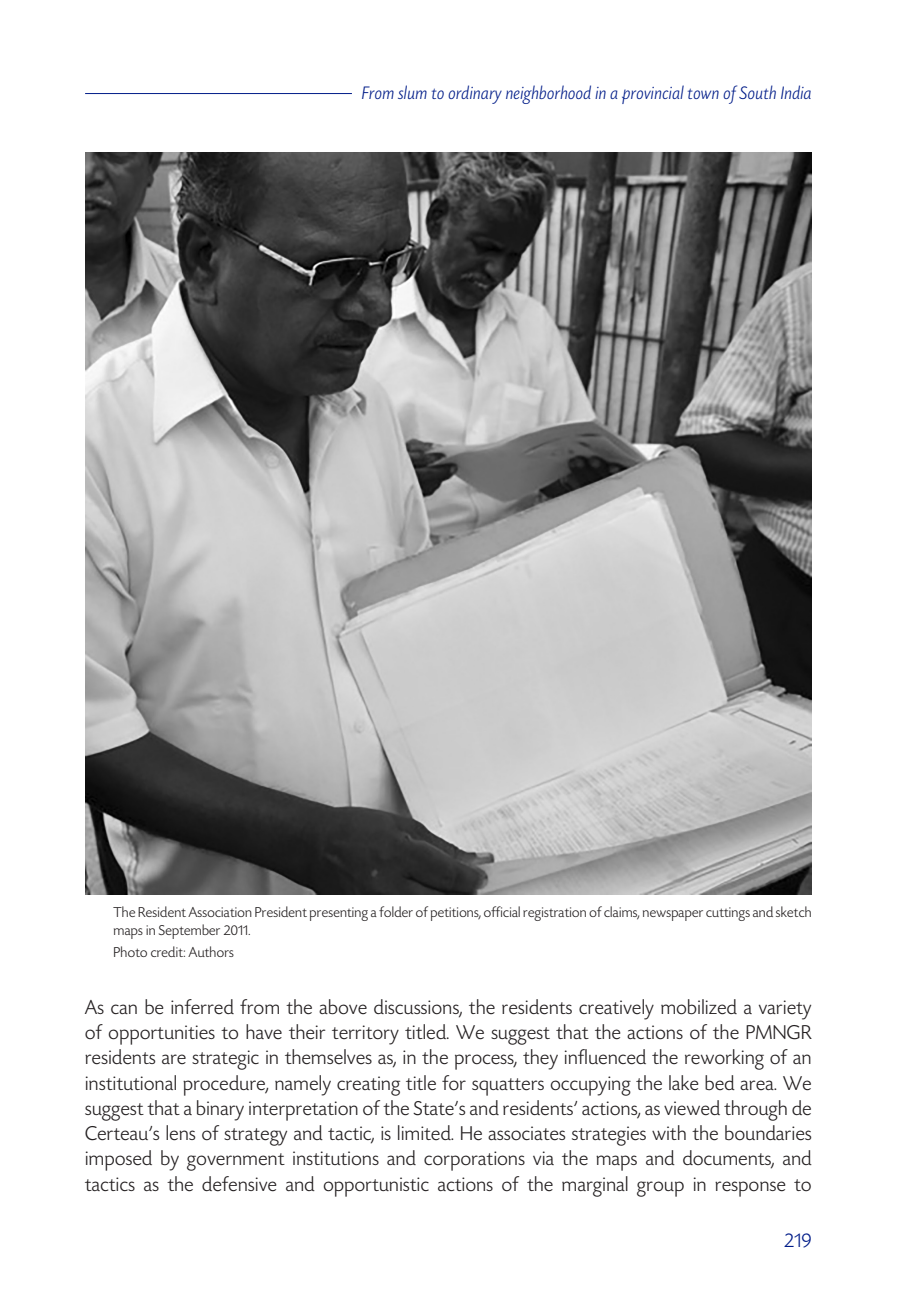
<style>
.page{position:relative;width:908px;height:1304px;background:#fff}
.page>*{position:absolute;margin:0;border:0;box-sizing:border-box;transform-origin:0 0}
.Tx_courant{font:300 21px/25.2px "Today SH";letter-spacing:.025em;color:#231f20;text-align:justify}
.t1{font:300 21px "Today SH";color:#001c88}
.t2{font:italic 300 19px "Today SH";letter-spacing:.03em;color:#001c88}
.Légende{font:300 15px/17.2px "Today SH";letter-spacing:.02em;color:#231f20}
</style>
<div class="page">
<hr style="left:85px;top:93px;width:726px;height:1px;background:#001c88">
<div style="left:352px;top:85px;width:469px;height:14px;background:#fff"></div>
<img style="left:85px;top:152px;width:726px;height:742px">
<p class="t2" style="left:362px;top:83px;width:451px">From slum to ordinary neighborhood in a provincial town of South India</p>
<p class="Légende" style="left:113px;top:904px;width:699px">The Resident Association President presenting a folder of petitions, official registration of claims, newspaper cuttings and sketch maps in September 2011.</p>
<p class="Légende" style="left:113px;top:945px;width:122px">Photo credit: Authors</p>
<p class="Tx_courant" style="left:85px;top:995px;width:727px">As can be inferred from the above discussions, the residents creatively mobilized a variety of opportunities to have their territory titled. We suggest that the actions of the PMNGR residents are strategic in themselves as, in the process, they influenced the reworking of an institutional procedure, namely creating title for squatters occupying the lake bed area. We suggest that a binary interpretation of the State’s and residents’ actions, as viewed through de Certeau’s lens of strategy and tactic, is limited. He associates strategies with the boundaries imposed by government institutions and corporations via the maps and documents, and tactics as the defensive and opportunistic actions of the marginal group in response to</p>
<p class="t1" style="left:784px;top:1230px;width:28px">219</p>
</div>
